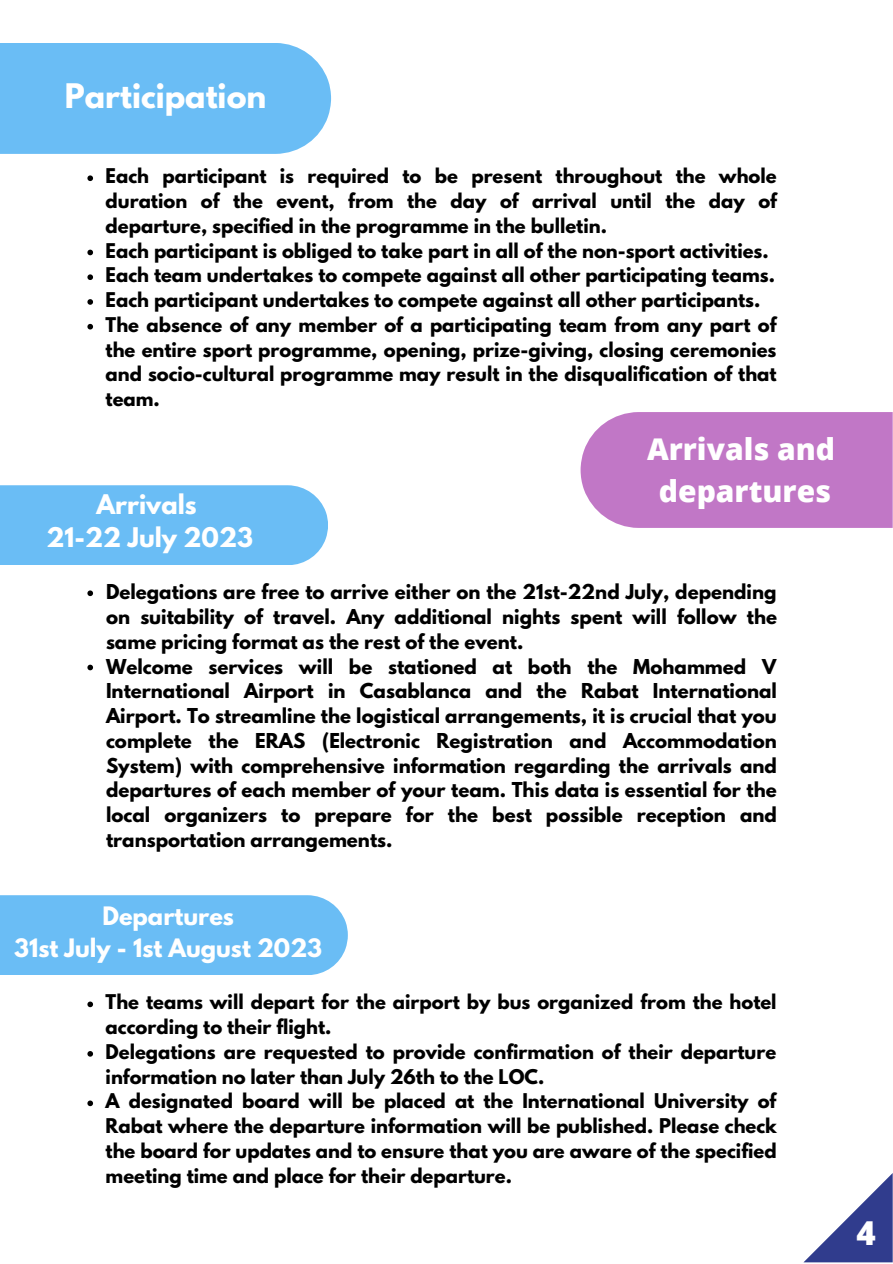
<style>
.page{position:relative;width:893px;height:1264px;background:#fff}
.page>*{position:absolute;margin:0;border:0;box-sizing:border-box;transform-origin:0 0}
.t1{font:800 33px "Open Sans";color:#fff}
.t2{font:800 30px "Open Sans";color:#fff}
.t3{font:700 30px "League Spartan";color:#fff}
.t4{font:700 24px "League Spartan";color:#fff}
.t5{font:700 22.5px/29.2px "League Spartan";color:#fff;text-align:center}
.t6{font:700 18.15px/24.8px "League Spartan";color:#000;text-align:justify}
.t7{font:700 18px/24.8px "League Spartan";color:#000;text-align:justify}
</style>
<div class="page">
<svg style="left:804px;top:1174px;width:88px;height:88px"></svg>
<svg style="left:87px;top:175px;width:6px;height:6px"></svg>
<svg style="left:87px;top:250px;width:6px;height:5px"></svg>
<svg style="left:87px;top:274px;width:6px;height:6px"></svg>
<svg style="left:87px;top:299px;width:6px;height:6px"></svg>
<svg style="left:87px;top:324px;width:6px;height:5px"></svg>
<div style="left:0;top:43px;width:331px;height:111px;background:#6abdf5"></div>
<svg style="left:87px;top:590px;width:6px;height:6px"></svg>
<svg style="left:87px;top:664px;width:6px;height:6px"></svg>
<div style="left:580px;top:412px;width:312px;height:115px;background:#c177c6"></div>
<div style="left:0;top:485px;width:328px;height:80px;background:#6abdf5"></div>
<div style="left:0;top:895px;width:348px;height:80px;background:#6abdf5"></div>
<svg style="left:87px;top:1001px;width:6px;height:6px"></svg>
<svg style="left:87px;top:1051px;width:6px;height:5px"></svg>
<svg style="left:87px;top:1100px;width:6px;height:6px"></svg>
<p class="t3" style="left:65px;top:81px;width:203px">Participation</p>
<p class="t7" style="left:106px;top:166px;width:673px">Each participant is required to be present throughout the whole duration of the event, from the day of arrival until the day of departure, specified in the programme in the bulletin.</p>
<p class="t7" style="left:106px;top:240px;width:664px">Each participant is obliged to take part in all of the non-sport activities.</p>
<p class="t7" style="left:106px;top:265px;width:670px">Each team undertakes to compete against all other participating teams.</p>
<p class="t7" style="left:106px;top:290px;width:656px">Each participant undertakes to compete against all other participants.</p>
<p class="t7" style="left:106px;top:314px;width:672px">The absence of any member of a participating team from any part of the entire sport programme, opening, prize-giving, closing ceremonies and socio-cultural programme may result in the disqualification of that team.</p>
<p class="t4" style="left:96px;top:492px;width:102px">Arrivals</p>
<p class="t4" style="left:46px;top:525px;width:208px">21-22 July 2023</p>
<p class="t2" style="left:647px;top:428px;width:190px">Arrivals and</p>
<p class="t2" style="left:658px;top:469px;width:174px">departures</p>
<p class="t5" style="left:660px;top:449px;width:147px">Arrivals and departures</p>
<p class="t6" style="left:106px;top:582px;width:672px">Delegations are free to arrive either on the 21st-22nd July, depending on suitability of travel. Any additional nights spent will follow the same pricing format as the rest of the event.</p>
<p class="t6" style="left:106px;top:656px;width:672px">Welcome services will be stationed at both the Mohammed V International Airport in Casablanca and the Rabat International Airport. To streamline the logistical arrangements, it is crucial that you complete the ERAS (Electronic Registration and Accommodation System) with comprehensive information regarding the arrivals and departures of each member of your team. This data is essential for the local organizers to prepare for the best possible reception and transportation arrangements.</p>
<p class="t5" style="left:102px;top:904px;width:133px">Departures</p>
<p class="t5" style="left:14px;top:935px;width:309px">31st July - 1st August 2023</p>
<p class="t7" style="left:106px;top:992px;width:672px">The teams will depart for the airport by bus organized from the hotel according to their flight.</p>
<p class="t7" style="left:106px;top:1041px;width:672px">Delegations are requested to provide confirmation of their departure information no later than July 26th to the LOC.</p>
<p class="t7" style="left:106px;top:1091px;width:672px">A designated board will be placed at the International University of Rabat where the departure information will be published. Please check the board for updates and to ensure that you are aware of the specified meeting time and place for their departure.</p>
<p class="t1" style="left:856px;top:1209px;width:21px">4</p>
</div>
